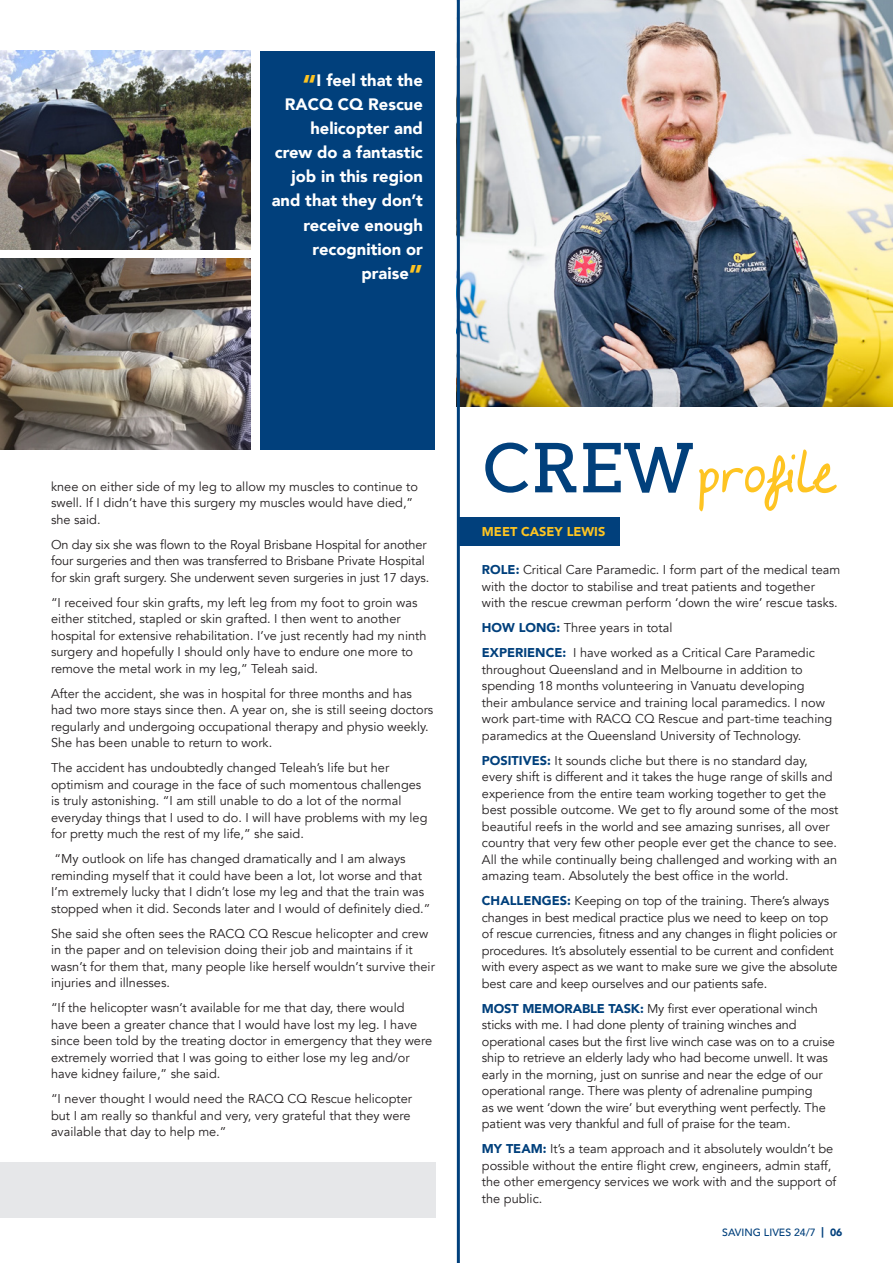
<style>
.page{position:relative;width:893px;height:1263px;background:#fff}
.page>*{position:absolute;margin:0;border:0;box-sizing:border-box;transform-origin:0 0}
.t1{font:900 16.5px/24px "Avenir";color:#fff;text-align:right}
.t2{font:12.75px/16.5px "Avenir";color:#231f20}
.t3{font:900 12.75px "Avenir";color:#fec422}
.t4{font:500 10.5px "Avenir";color:#01407c}
.s1{font-size:27px;color:#fec422}
.s2{font-weight:900;color:#01407c}
.s3{font-weight:900}
</style>
<div class="page">
<img style="left:460px;top:0;width:433px;height:406px">
<div style="left:0;top:1162px;width:435px;height:55px;background:#e6e7e9"></div>
<div style="left:260px;top:51px;width:175px;height:399px;background:#01407c"></div>
<img style="left:0;top:51px;width:251px;height:199px">
<img style="left:0;top:259px;width:251px;height:191px">
<hr style="left:457px;top:0;width:3px;height:1263px;background:#01407c">
<div style="left:457px;top:517px;width:162px;height:28px;background:#01407c"></div>
<svg style="left:485px;top:443px;width:208px;height:50px"></svg>
<svg style="left:699px;top:449px;width:138px;height:62px"></svg>
<p class="t1" style="left:272px;top:68px;width:153px"><span class="s1">“</span>I feel that the<br>RACQ CQ Rescue helicopter and crew do a fantastic job in this region and that they don’t receive enough recognition or praise<span class="s1">”</span></p>
<p class="t2" style="left:51px;top:478px;width:368px">knee on either side of my leg to allow my muscles to continue to swell. If I didn’t have this surgery my muscles would have died,” she said.</p>
<p class="t2" style="left:51px;top:536px;width:380px">On day six she was flown to the Royal Brisbane Hospital for another four surgeries and then was transferred to Brisbane Private Hospital for skin graft surgery. She underwent seven surgeries in just 17 days.</p>
<p class="t2" style="left:51px;top:594px;width:377px">“I received four skin grafts, my left leg from my foot to groin was either stitched, stapled or skin grafted. I then went to another hospital for extensive rehabilitation. I’ve just recently had my ninth surgery and hopefully I should only have to endure one more to remove the metal work in my leg,” Teleah said.</p>
<p class="t2" style="left:51px;top:685px;width:384px">After the accident, she was in hospital for three months and has had two more stays since then. A year on, she is still seeing doctors regularly and undergoing occupational therapy and physio weekly.<br>She has been unable to return to work.</p>
<p class="t2" style="left:51px;top:760px;width:378px">The accident has undoubtedly changed Teleah’s life but her optimism and courage in the face of such momentous challenges is truly astonishing. “I am still unable to do a lot of the normal everyday things that I used to do. I will have problems with my leg for pretty much the rest of my life,” she said.</p>
<p class="t2" style="left:51px;top:851px;width:381px">“My outlook on life has changed dramatically and I am always reminding myself that it could have been a lot, lot worse and that I’m extremely lucky that I didn’t lose my leg and that the train was stopped when it did. Seconds later and I would of definitely died.”</p>
<p class="t2" style="left:51px;top:925px;width:385px">She said she often sees the RACQ CQ Rescue helicopter and crew in the paper and on television doing their job and maintains if it wasn’t for them that, many people like herself wouldn’t survive their injuries and illnesses.</p>
<p class="t2" style="left:51px;top:1000px;width:383px">“If the helicopter wasn’t available for me that day, there would have been a greater chance that I would have lost my leg. I have since been told by the treating doctor in emergency that they were extremely worried that I was going to either lose my leg and/or have kidney failure,” she said.</p>
<p class="t2" style="left:51px;top:1091px;width:362px;text-align:justify">“I never thought I would need the RACQ CQ Rescue helicopter but I am really so thankful and very, very grateful that they were available that day to help me.”</p>
<p class="t3" style="left:482px;top:521px;width:125px">MEET CASEY LEWIS</p>
<p class="t2" style="left:482px;top:562px;width:360px"><span class="s2">ROLE:</span> Critical Care Paramedic. I form part of the medical team with the doctor to stabilise and treat patients and together with the rescue crewman perform ‘down the wire’ rescue tasks.</p>
<p class="t2" style="left:482px;top:620px;width:192px"><span class="s2">HOW LONG:</span> Three years in total</p>
<p class="t2" style="left:482px;top:645px;width:352px"><span class="s2">EXPERIENCE:</span> I have worked as a Critical Care Paramedic throughout Queensland and in Melbourne in addition to spending 18 months volunteering in Vanuatu developing their ambulance service and training local paramedics. I now work part-time with RACQ CQ Rescue and part-time teaching paramedics at the Queensland University of Technology.</p>
<p class="t2" style="left:482px;top:752px;width:358px"><span class="s2">POSITIVES:</span> It sounds cliche but there is no standard day, every shift is different and it takes the huge range of skills and experience from the entire team working together to get the best possible outcome. We get to fly around some of the most beautiful reefs in the world and see amazing sunrises, all over country that very few other people ever get the chance to see.<br>All the while continually being challenged and working with an amazing team. Absolutely the best office in the world.</p>
<p class="t2" style="left:482px;top:893px;width:357px"><span class="s2">CHALLENGES:</span> Keeping on top of the training. There’s always changes in best medical practice plus we need to keep on top of rescue currencies, fitness and any changes in flight policies or procedures. It’s absolutely essential to be current and confident with every aspect as we want to make sure we give the absolute best care and keep ourselves and our patients safe.</p>
<p class="t2" style="left:482px;top:1000px;width:354px"><span class="s2">MOST MEMORABLE TASK:</span> My first ever operational winch sticks with me. I had done plenty of training winches and operational cases but the first live winch case was on to a cruise ship to retrieve an elderly lady who had become unwell. It was early in the morning, just on sunrise and near the edge of our operational range. There was plenty of adrenaline pumping<br>as we went ‘down the wire’ but everything went perfectly. The patient was very thankful and full of praise for the team.</p>
<p class="t2" style="left:482px;top:1141px;width:356px"><span class="s2">MY TEAM:</span> It’s a team approach and it absolutely wouldn’t be possible without the entire flight crew, engineers, admin staff, the other emergency services we work with and the support of the public.</p>
<p class="t4" style="left:722px;top:1224px;width:122px">SAVING LIVES 24/7 <span class="s3">| 06</span></p>
</div>
